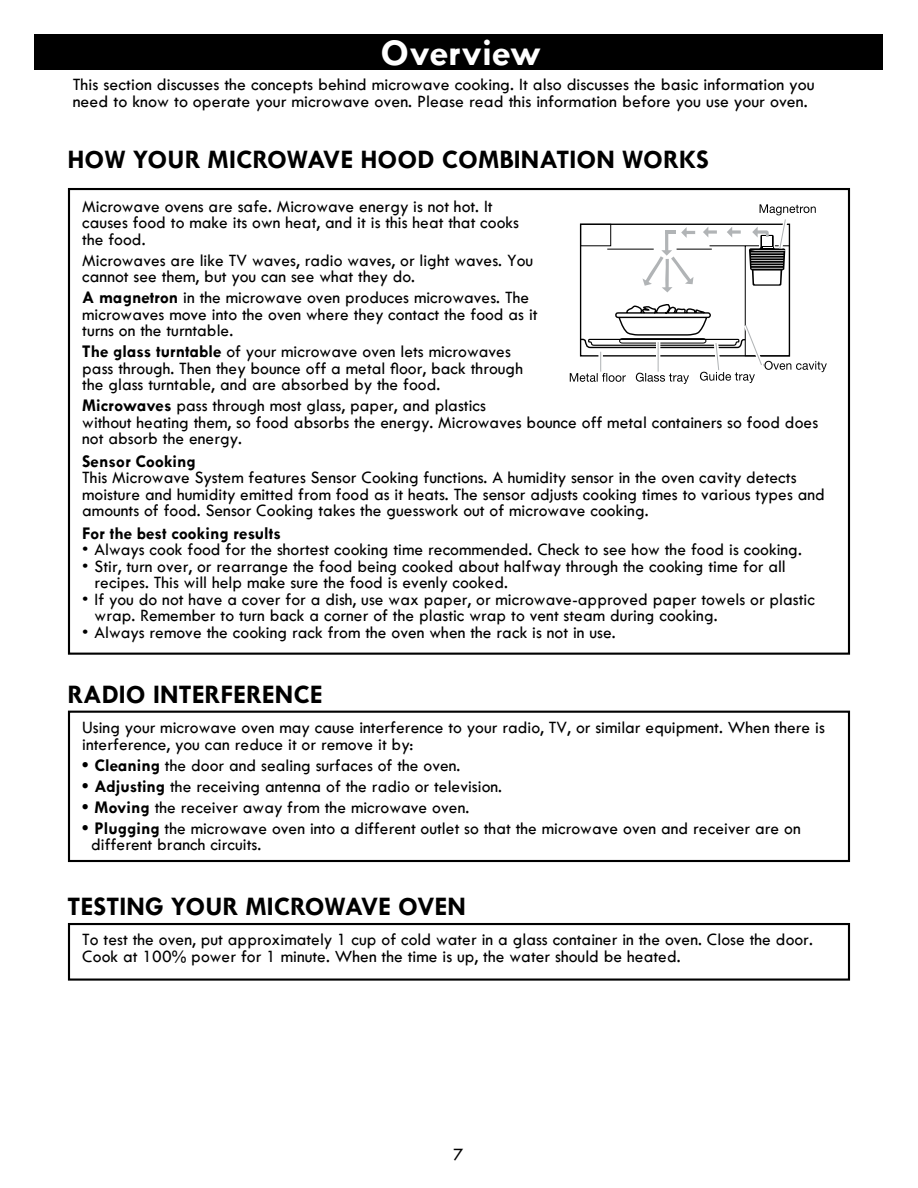
<style>
.page{position:relative;width:918px;height:1188px;background:#fff}
.page>*{position:absolute;margin:0;border:0;box-sizing:border-box;transform-origin:0 0}
.t1{font:700 39px "Kenmore Sans";color:#fff}
.t2{font:700 27px "Kenmore Sans";color:#000}
.t3{font:500 18px/16.5px "Kenmore Sans";color:#000}
.t4{font:700 18px "Kenmore Sans";color:#000}
.s1{font-weight:700}
</style>
<div class="page">
<div style="left:68px;top:188px;width:782px;height:467px;border:2px solid #000"></div>
<div style="left:68px;top:711px;width:782px;height:151px;border:2px solid #000"></div>
<div style="left:68px;top:923px;width:782px;height:58px;border:2px solid #000"></div>
<div style="left:34px;top:34px;width:850px;height:36px;background:#000"></div>
<svg style="left:570px;top:204px;width:257px;height:180px"></svg>
<h1 class="t1" style="left:381px;top:32px;width:162px">Overview</h1>
<p class="t3" style="left:73px;top:77px;width:743px">This section discusses the concepts behind microwave cooking. It also discusses the basic information you need to know to operate your microwave oven. Please read this information before you use your oven.</p>
<h2 class="t2" style="left:68px;top:145px;width:643px">HOW YOUR MICROWAVE HOOD COMBINATION WORKS</h2>
<p class="t3" style="left:82px;top:198px;width:438px">Microwave ovens are safe. Microwave energy is not hot. It causes food to make its own heat, and it is this heat that cooks the food.</p>
<p class="t3" style="left:82px;top:252px;width:453px">Microwaves are like TV waves, radio waves, or light waves. You cannot see them, but you can see what they do.</p>
<p class="t3" style="left:82px;top:290px;width:457px"><span class="s1">A magnetron</span> in the microwave oven produces microwaves. The microwaves move into the oven where they contact the food as it turns on the turntable.</p>
<p class="t3" style="left:82px;top:344px;width:442px"><span class="s1">The glass turntable</span> of your microwave oven lets microwaves pass through. Then they bounce off a metal floor, back through the glass turntable, and are absorbed by the food.</p>
<p class="t3" style="left:82px;top:398px;width:737px"><span class="s1">Microwaves</span> pass through most glass, paper, and plastics<br>without heating them, so food absorbs the energy. Microwaves bounce off metal containers so food does not absorb the energy.</p>
<p class="t4" style="left:82px;top:452px;width:115px">Sensor Cooking</p>
<p class="t3" style="left:82px;top:470px;width:744px">This Microwave System features Sensor Cooking functions. A humidity sensor in the oven cavity detects moisture and humidity emitted from food as it heats. The sensor adjusts cooking times to various types and amounts of food. Sensor Cooking takes the guesswork out of microwave cooking.</p>
<p class="t4" style="left:82px;top:524px;width:200px">For the best cooking results</p>
<p class="t3" style="left:82px;top:542px;width:721px">• Always cook food for the shortest cooking time recommended. Check to see how the food is cooking.</p>
<p class="t3" style="left:95px;top:558px;width:693px;text-indent:-12px">• Stir, turn over, or rearrange the food being cooked about halfway through the cooking time for all recipes. This will help make sure the food is evenly cooked.</p>
<p class="t3" style="left:95px;top:591px;width:722px;text-indent:-12px">• If you do not have a cover for a dish, use wax paper, or microwave-approved paper towels or plastic wrap. Remember to turn back a corner of the plastic wrap to vent steam during cooking.</p>
<p class="t3" style="left:82px;top:624px;width:535px">• Always remove the cooking rack from the oven when the rack is not in use.</p>
<h2 class="t2" style="left:68px;top:680px;width:257px">RADIO INTERFERENCE</h2>
<p class="t3" style="left:82px;top:719px;width:744px">Using your microwave oven may cause interference to your radio, TV, or similar equipment. When there is interference, you can reduce it or remove it by:</p>
<p class="t3" style="left:82px;top:757px;width:380px"><span class="s1">• Cleaning</span> the door and sealing surfaces of the oven.</p>
<p class="t3" style="left:82px;top:778px;width:421px"><span class="s1">• Adjusting</span> the receiving antenna of the radio or television.</p>
<p class="t3" style="left:82px;top:799px;width:389px"><span class="s1">• Moving</span> the receiver away from the microwave oven.</p>
<p class="t3" style="left:91px;top:820px;width:711px;text-indent:-9px"><span class="s1">• Plugging</span> the microwave oven into a different outlet so that the microwave oven and receiver are on different branch circuits.</p>
<h2 class="t2" style="left:68px;top:892px;width:400px">TESTING YOUR MICROWAVE OVEN</h2>
<p class="t3" style="left:82px;top:932px;width:732px">To test the oven, put approximately 1 cup of cold water in a glass container in the oven. Close the door.<br>Cook at 100% power for 1 minute. When the time is up, the water should be heated.</p>
</div>
